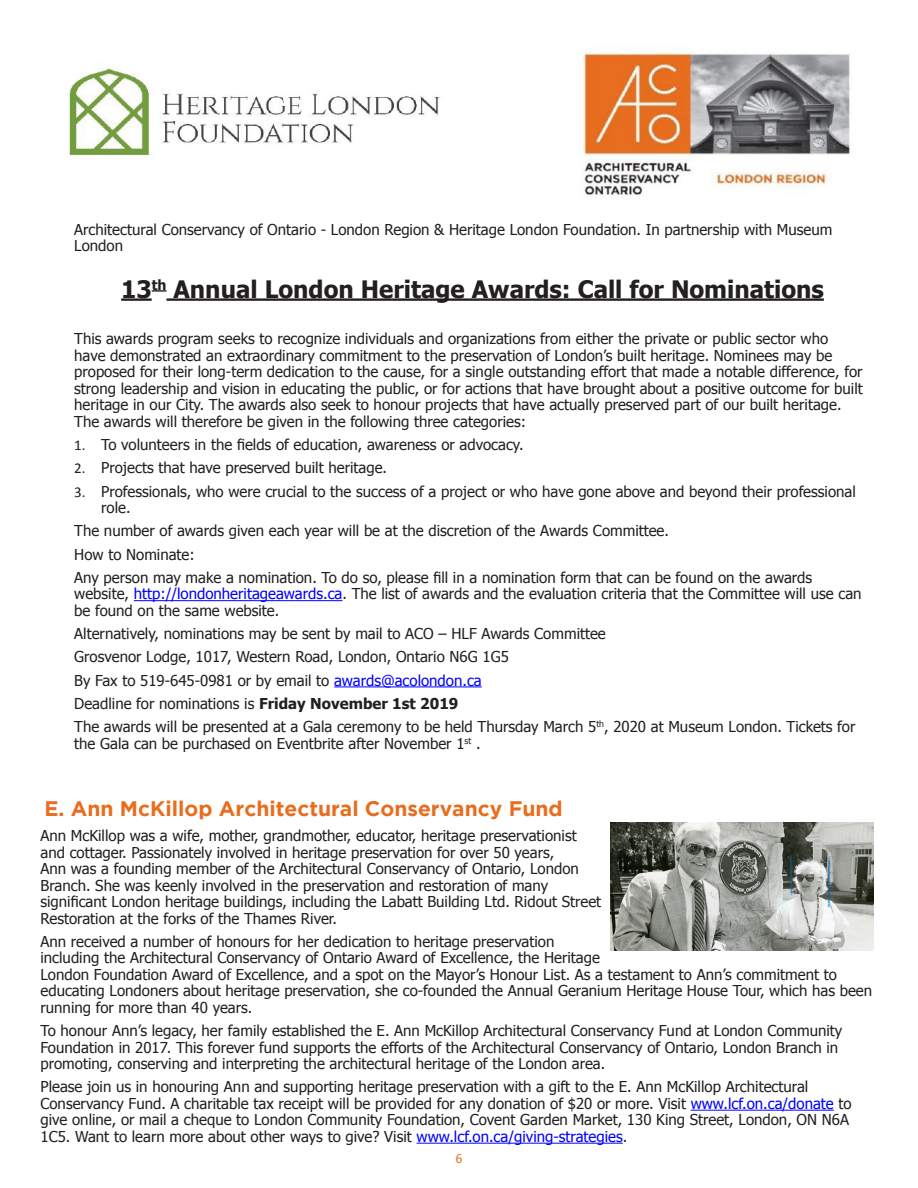
<style>
.page{position:relative;width:918px;height:1188px;background:#fff}
.page>*{position:absolute;margin:0;border:0;box-sizing:border-box;transform-origin:0 0}
.t1{font:700 24px "Tahoma";color:#231f20}
.t2{font:700 21px "Gotham";color:#e86d1f}
.t3{font:15px/16.5px "Tahoma";color:#231f20}
.t4{font:12px "Tahoma";color:#e86d1f}
.s1{font-family:"Calibri"}
.s2{color:#00f}
.s3{font-weight:700}
</style>
<div class="page">
<hr style="left:121px;top:298px;width:31px;height:3px;background:#231f20">
<svg style="left:152px;top:290px;width:14px;height:2px"></svg>
<hr style="left:166px;top:298px;width:658px;height:3px;background:#231f20">
<hr style="left:134px;top:600px;width:208px;height:1px;background:#00f">
<hr style="left:334px;top:686px;width:148px;height:1px;background:#00f">
<img style="left:68px;top:51px;width:782px;height:144px">
<hr style="left:691px;top:1110px;width:143px;height:1px;background:#00f">
<hr style="left:417px;top:1143px;width:206px;height:1px;background:#00f">
<img style="left:610px;top:823px;width:263px;height:127px">
<p class="t3" style="left:74px;top:221px;width:760px">Architectural Conservancy of Ontario - London Region &amp; Heritage London Foundation. In partnership with Museum<br>London</p>
<p class="t1" style="left:121px;top:272px;width:704px">13<sup>th</sup> Annual London Heritage Awards: Call for Nominations</p>
<p class="t3" style="left:74px;top:330px;width:790px">This awards program seeks to recognize individuals and organizations from either the private or public sector who have demonstrated an extraordinary commitment to the preservation of London’s built heritage. Nominees may be proposed for their long-term dedication to the cause, for a single outstanding effort that made a notable difference, for strong leadership and vision in educating the public, or for actions that have brought about a positive outcome for built heritage in our City. The awards also seek to honour projects that have actually preserved part of our built heritage.<br>The awards will therefore be given in the following three categories:</p>
<p class="t3" style="left:74px;top:436px;width:451px"><span class="s1">1.</span> To volunteers in the fields of education, awareness or advocacy.</p>
<p class="t3" style="left:74px;top:459px;width:314px"><span class="s1">2.</span> Projects that have preserved built heritage.</p>
<p class="t3" style="left:101px;top:482px;width:756px;text-indent:-27px"><span class="s1">3.</span> Professionals, who were crucial to the success of a project or who have gone above and beyond their professional role.</p>
<p class="t3" style="left:74px;top:522px;width:596px">The number of awards given each year will be at the discretion of the Awards Committee.</p>
<p class="t3" style="left:74px;top:545px;width:122px">How to Nominate:</p>
<p class="t3" style="left:74px;top:569px;width:789px">Any person may make a nomination. To do so, please fill in a nomination form that can be found on the awards website, <span class="s2">http://londonheritageawards.ca</span>. The list of awards and the evaluation criteria that the Committee will use can be found on the same website.</p>
<p class="t3" style="left:74px;top:625px;width:533px">Alternatively, nominations may be sent by mail to ACO – HLF Awards Committee</p>
<p class="t3" style="left:74px;top:648px;width:436px">Grosvenor Lodge, 1017, Western Road, London, Ontario N6G 1G5</p>
<p class="t3" style="left:74px;top:671px;width:409px">By Fax to 519-645-0981 or by email to <span class="s2">awards@acolondon.ca</span></p>
<p class="t3" style="left:74px;top:695px;width:386px">Deadline for nominations is <span class="s3">Friday November 1st 2019</span></p>
<p class="t3" style="left:74px;top:718px;width:783px">The awards will be presented at a Gala ceremony to be held Thursday March 5<sup>th</sup>, 2020 at Museum London. Tickets for the Gala can be purchased on Eventbrite after November 1<sup>st</sup> .</p>
<p class="t2" style="left:45px;top:796px;width:520px">E. Ann McKillop Architectural Conservancy Fund</p>
<p class="t3" style="left:40px;top:827px;width:562px">Ann McKillop was a wife, mother, grandmother, educator, heritage preservationist and cottager. Passionately involved in heritage preservation for over 50 years,<br>Ann was a founding member of the Architectural Conservancy of Ontario, London Branch. She was keenly involved in the preservation and restoration of many significant London heritage buildings, including the Labatt Building Ltd. Ridout Street Restoration at the forks of the Thames River.</p>
<p class="t3" style="left:40px;top:933px;width:833px">Ann received a number of honours for her dedication to heritage preservation<br>including the Architectural Conservancy of Ontario Award of Excellence, the Heritage<br>London Foundation Award of Excellence, and a spot on the Mayor’s Honour List. As a testament to Ann’s commitment to educating Londoners about heritage preservation, she co-founded the Annual Geranium Heritage House Tour, which has been running for more than 40 years.</p>
<p class="t3" style="left:40px;top:1022px;width:803px">To honour Ann’s legacy, her family established the E. Ann McKillop Architectural Conservancy Fund at London Community<br>Foundation in 2017. This forever fund supports the efforts of the Architectural Conservancy of Ontario, London Branch in promoting, conserving and interpreting the architectural heritage of the London area.</p>
<p class="t3" style="left:40px;top:1078px;width:813px">Please join us in honouring Ann and supporting heritage preservation with a gift to the E. Ann McKillop Architectural Conservancy Fund. A charitable tax receipt will be provided for any donation of $20 or more. Visit <span class="s2">www.lcf.on.ca/donate</span> to give online, or mail a cheque to London Community Foundation, Covent Garden Market, 130 King Street, London, ON N6A 1C5. Want to learn more about other ways to give? Visit <span class="s2">www.lcf.on.ca/giving-strategies</span>.</p>
<p class="t4" style="left:456px;top:1150px;width:8px">6</p>
</div>
